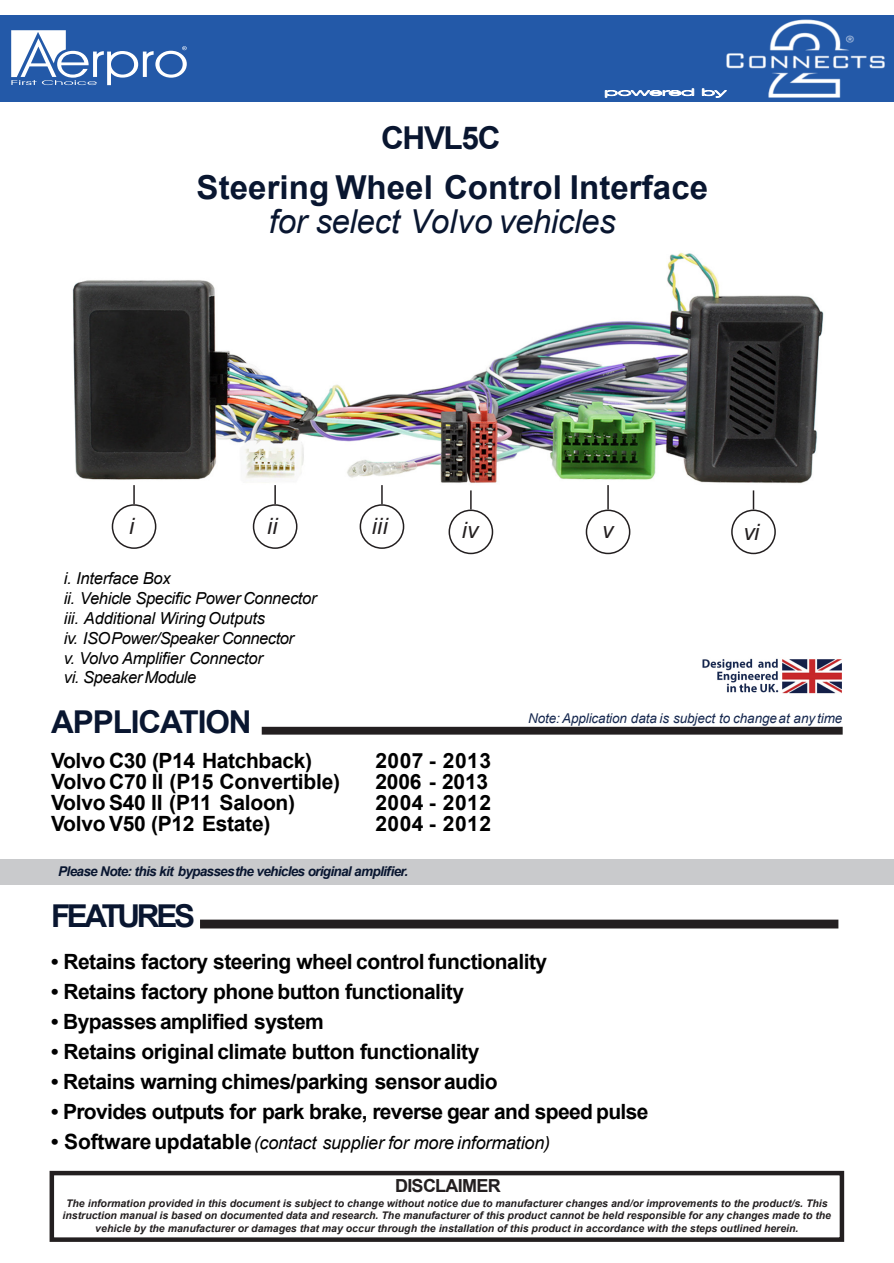
<style>
.page{position:relative;width:894px;height:1263px;background:#fff}
.page>*{position:absolute;margin:0;border:0;box-sizing:border-box;transform-origin:0 0}
.t1{font:700 33px "Arial";color:#091630}
.t2{font:italic 33px "Arial";letter-spacing:-.01em;color:#091630}
.t3{font:700 31.5px "Arial";letter-spacing:-.045em;color:#091630}
.t4{font:700 31.5px "Arial";letter-spacing:-.105em;color:#091630}
.t5{font:italic 22.5px "Arial";letter-spacing:.02em;color:#231f20}
.t6{font:700 21px "Arial";letter-spacing:-.025em;color:#000}
.t7{font:700 21px "Arial";letter-spacing:.025em;color:#000}
.t8{font:italic 18px "Arial";letter-spacing:-.01em;color:#000}
.t9{font:700 18px "Arial";letter-spacing:-.04em;color:#231f20}
.t10{font:italic 16.5px/19.8px "Arial";letter-spacing:-.02em;color:#000}
.t11{font:italic 700 13.5px "Arial";letter-spacing:-.05em;color:#091630}
.t12{font:italic 13.5px "Arial";letter-spacing:-.01em;color:#15274e}
.t13{font:italic 700 10.5px/12.6px "Arial";color:#231f20;text-align:center}
.s1{font-weight:700;font-style:normal;font-size:21px}
</style>
<div class="page">
<div style="left:261px;top:727px;width:581px;height:8px;background:#231f20;border:3px solid #231f20"></div>
<div style="left:200px;top:920px;width:638px;height:8px;background:#231f20"></div>
<div style="left:0;top:15px;width:893px;height:87px;background:#2359a8"></div>
<svg style="left:11px;top:30px;width:176px;height:55px"></svg>
<svg style="left:604px;top:88px;width:89px;height:10px"></svg>
<svg style="left:701px;top:88px;width:24px;height:10px"></svg>
<img style="left:725px;top:19px;width:159px;height:79px">
<div style="left:50px;top:1171px;width:793px;height:71px;border:4px solid #231f20"></div>
<img style="left:702px;top:658px;width:140px;height:36px">
<img style="left:72px;top:252px;width:752px;height:275px">
<div style="left:129px;top:511px;width:25px;height:30px;background:#fff"></div>
<div style="left:112px;top:504px;width:44px;height:45px;border:2px solid #231f20;border-radius:50%"></div>
<div style="left:267px;top:511px;width:24px;height:30px;background:#fff"></div>
<div style="left:253px;top:504px;width:44px;height:45px;border:2px solid #231f20;border-radius:50%"></div>
<div style="left:372px;top:511px;width:24px;height:30px;background:#fff"></div>
<div style="left:359px;top:504px;width:45px;height:45px;border:2px solid #231f20;border-radius:50%"></div>
<div style="left:461px;top:515px;width:25px;height:30px;background:#fff"></div>
<div style="left:448px;top:510px;width:45px;height:44px;border:2px solid #231f20;border-radius:50%"></div>
<div style="left:602px;top:515px;width:24px;height:30px;background:#fff"></div>
<div style="left:585px;top:510px;width:45px;height:44px;border:2px solid #231f20;border-radius:50%"></div>
<div style="left:743px;top:516px;width:24px;height:30px;background:#fff"></div>
<div style="left:730px;top:510px;width:45px;height:44px;border:2px solid #231f20;border-radius:50%"></div>
<svg style="left:133px;top:485px;width:2px;height:19px"></svg>
<svg style="left:274px;top:485px;width:2px;height:19px"></svg>
<svg style="left:381px;top:485px;width:1px;height:19px"></svg>
<svg style="left:470px;top:490px;width:1px;height:20px"></svg>
<svg style="left:607px;top:485px;width:1px;height:25px"></svg>
<hr style="left:752px;top:490px;width:2px;height:20px;background:#231f20">
<div style="left:0;top:859px;width:893px;height:25px;background:#c9cacc"></div>
<h2 class="t3" style="left:381px;top:126px;width:121px">CHVL5C</h2>
<h1 class="t1" style="left:196px;top:175px;width:513px">Steering Wheel Control Interface</h1>
<h1 class="t2" style="left:269px;top:209px;width:348px">for select Volvo vehicles</h1>
<h3 class="t5" style="left:129px;top:518px;width:6px">i</h3>
<h3 class="t5" style="left:267px;top:518px;width:12px">ii</h3>
<h3 class="t5" style="left:372px;top:518px;width:17px">iii</h3>
<h3 class="t5" style="left:461px;top:522px;width:18px">iv</h3>
<h3 class="t5" style="left:602px;top:522px;width:13px">v</h3>
<h3 class="t5" style="left:743px;top:523px;width:17px">vi</h3>
<h3 class="t10" style="left:64px;top:570px;width:254px">i. Interface Box<br>ii. Vehicle Specific Power Connector iii. Additional Wiring Outputs<br>iv. ISO Power/Speaker Connector<br>v. Volvo Amplifier Connector<br>vi. Speaker Module</h3>
<h2 class="t3" style="left:51px;top:710px;width:202px">APPLICATION</h2>
<h3 class="t6" style="left:51px;top:753px;width:262px">Volvo C30 (P14 Hatchback)</h3>
<h3 class="t7" style="left:375px;top:753px;width:117px">2007 - 2013</h3>
<h3 class="t6" style="left:51px;top:774px;width:290px">Volvo C70 II (P15 Convertible)</h3>
<h3 class="t6" style="left:375px;top:774px;width:114px">2006 - 2013</h3>
<h3 class="t6" style="left:51px;top:795px;width:245px">Volvo S40 II (P11 Saloon)</h3>
<h3 class="t7" style="left:375px;top:795px;width:117px">2004 - 2012</h3>
<h3 class="t6" style="left:51px;top:816px;width:221px">Volvo V50 (P12 Estate)</h3>
<h3 class="t7" style="left:375px;top:816px;width:117px">2004 - 2012</h3>
<p class="t11" style="left:58px;top:866px;width:351px">Please Note: this kit bypasses the vehicles original amplifier.</p>
<h2 class="t4" style="left:51px;top:904px;width:145px">FEATURES</h2>
<p class="t12" style="left:528px;top:714px;width:316px">Note: Application data is subject to change at any time</p>
<h3 class="t6" style="left:51px;top:954px;width:497px">• Retains factory steering wheel control functionality</h3>
<h3 class="t6" style="left:51px;top:984px;width:414px">• Retains factory phone button functionality</h3>
<h3 class="t6" style="left:51px;top:1014px;width:274px">• Bypasses amplified system</h3>
<h3 class="t6" style="left:51px;top:1044px;width:429px">• Retains original climate button functionality</h3>
<h3 class="t6" style="left:51px;top:1074px;width:448px">• Retains warning chimes/parking sensor audio</h3>
<h3 class="t6" style="left:51px;top:1104px;width:598px">• Provides outputs for park brake, reverse gear and speed pulse</h3>
<h3 class="t8" style="left:51px;top:1136px;width:500px"><span class="s1">• Software updatable</span> (contact supplier for more information)</h3>
<h3 class="t9" style="left:395px;top:1179px;width:107px">DISCLAIMER</h3>
<p class="t13" style="left:63px;top:1197px;width:769px">The information provided in this document is subject to change without notice due to manufacturer changes and/or improvements to the product/s. This instruction manual is based on documented data and research. The manufacturer of this product cannot be held responsible for any changes made to the vehicle by the manufacturer or damages that may occur through the installation of this product in accordance with the steps outlined herein.</p>
</div>
